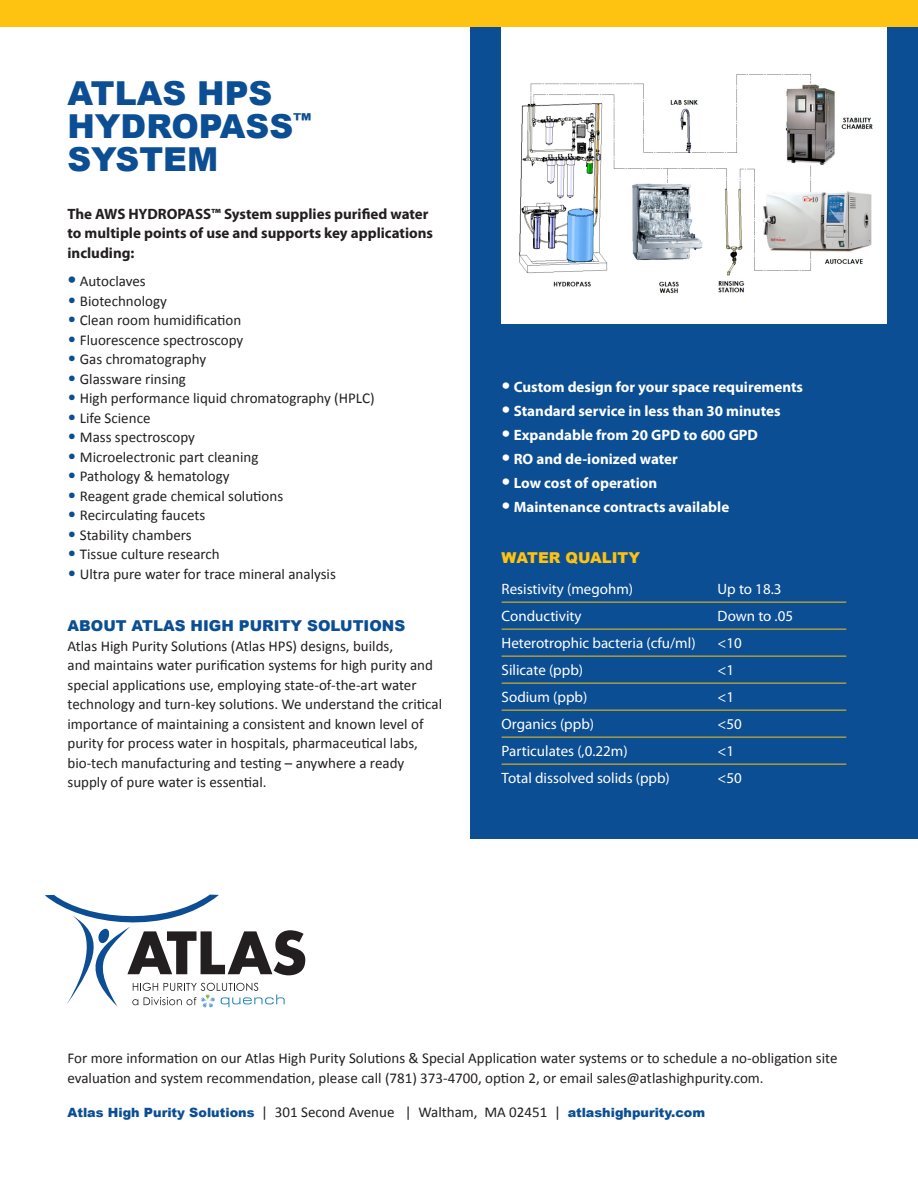
<style>
.page{position:relative;width:918px;height:1188px;background:#fff}
.page>*{position:absolute;margin:0;border:0;box-sizing:border-box;transform-origin:0 0}
.t1{font:900 33px/33px "Arial";color:#0b4e93}
.Body_Copy{font:15px/19.5px "Calibri";color:#231f20}
.t2{font:15px "Myriad Pro";color:#fff}
.t3{font:700 15px "Myriad Pro";color:#fff}
.Intro_Paragraph{font:700 15px/19.5px "Myriad Pro";color:#231f20}
.Intro_Paragraph-2{font:900 15px "Arial";color:#0b4e93}
.t4{font:900 15px "Arial";color:#fec210}
.t5{font:900 12.75px "Arial";color:#0b4e93}
.s1{font-family:"Helvetica Neue LT Std";font-weight:800;font-size:18px;color:#0b4e93}
.s2{font-size:18px;color:#0b4e93}
.s3{font-family:"Helvetica Neue LT Std";font-weight:800;font-size:18px}
.s4{font-family:"Calibri";font-weight:400;font-size:15px;color:#231f20}
</style>
<div class="page">
<div style="left:470px;top:27px;width:448px;height:812px;background:#0b4e93"></div>
<div style="left:0;top:0;width:918px;height:27px;background:#fec210"></div>
<div style="left:502px;top:27px;width:385px;height:296px;background:#fff"></div>
<img style="left:519px;top:74px;width:354px;height:219px">
<hr style="left:502px;top:602px;width:344px;height:1px;background:#fec210">
<hr style="left:502px;top:629px;width:344px;height:1px;background:#fec210">
<hr style="left:502px;top:656px;width:344px;height:1px;background:#fec210">
<hr style="left:502px;top:683px;width:344px;height:1px;background:#fec210">
<hr style="left:502px;top:710px;width:344px;height:1px;background:#fec210">
<hr style="left:502px;top:737px;width:344px;height:1px;background:#fec210">
<hr style="left:502px;top:764px;width:344px;height:1px;background:#fec210">
<svg style="left:45px;top:895px;width:260px;height:112px"></svg>
<p class="t1" style="left:68px;top:77px;width:246px">ATLAS HPS<br>HYDROPASS<sup>™<br></sup>SYSTEM</p>
<p class="Intro_Paragraph" style="left:68px;top:203px;width:367px">The AWS HYDROPASS™ System supplies purified water to multiple points of use and supports key applications including:</p>
<p class="Body_Copy" style="left:68px;top:271px;width:80px"><span class="s1">•</span> Autoclaves</p>
<p class="Body_Copy" style="left:68px;top:290px;width:101px"><span class="s2">•</span> Biotechnology</p>
<p class="Body_Copy" style="left:68px;top:310px;width:175px"><span class="s2">•</span> Clean room humidification</p>
<p class="Body_Copy" style="left:68px;top:329px;width:177px"><span class="s2">•</span> Fluorescence spectroscopy</p>
<p class="Body_Copy" style="left:68px;top:349px;width:140px"><span class="s2">•</span> Gas chromatography</p>
<p class="Body_Copy" style="left:68px;top:368px;width:120px"><span class="s2">•</span> Glassware rinsing</p>
<p class="Body_Copy" style="left:68px;top:388px;width:309px"><span class="s2">•</span> High performance liquid chromatography (HPLC)</p>
<p class="Body_Copy" style="left:68px;top:407px;width:84px"><span class="s2">•</span> Life Science</p>
<p class="Body_Copy" style="left:68px;top:427px;width:129px"><span class="s2">•</span> Mass spectroscopy</p>
<p class="Body_Copy" style="left:68px;top:446px;width:192px"><span class="s2">•</span> Microelectronic part cleaning</p>
<p class="Body_Copy" style="left:68px;top:466px;width:164px"><span class="s2">•</span> Pathology &amp; hematology</p>
<p class="Body_Copy" style="left:68px;top:485px;width:217px"><span class="s2">•</span> Reagent grade chemical solutions</p>
<p class="Body_Copy" style="left:68px;top:505px;width:139px"><span class="s2">•</span> Recirculating faucets</p>
<p class="Body_Copy" style="left:68px;top:524px;width:126px"><span class="s2">•</span> Stability chambers</p>
<p class="Body_Copy" style="left:68px;top:544px;width:154px"><span class="s2">•</span> Tissue culture research</p>
<p class="Body_Copy" style="left:68px;top:563px;width:270px"><span class="s2">•</span> Ultra pure water for trace mineral analysis</p>
<p class="Intro_Paragraph-2" style="left:68px;top:618px;width:339px">ABOUT ATLAS HIGH PURITY SOLUTIONS</p>
<p class="Body_Copy" style="left:68px;top:635px;width:376px">Atlas High Purity Solutions (Atlas HPS) designs, builds,<br>and maintains water purification systems for high purity and special applications use, employing state-of-the-art water technology and turn-key solutions. We understand the critical importance of maintaining a consistent and known level of purity for process water in hospitals, pharmaceutical labs, bio-tech manufacturing and testing – anywhere a ready supply of pure water is essential.</p>
<p class="t3" style="left:502px;top:377px;width:303px"><span class="s3">•</span> Custom design for your space requirements</p>
<p class="t3" style="left:502px;top:401px;width:280px"><span class="s3">•</span> Standard service in less than 30 minutes</p>
<p class="t3" style="left:502px;top:425px;width:258px"><span class="s3">•</span> Expandable from 20 GPD to 600 GPD</p>
<p class="t3" style="left:502px;top:449px;width:178px"><span class="s3">•</span> RO and de-ionized water</p>
<p class="t3" style="left:502px;top:473px;width:157px"><span class="s3">•</span> Low cost of operation</p>
<p class="t3" style="left:502px;top:497px;width:229px"><span class="s3">•</span> Maintenance contracts available</p>
<p class="t4" style="left:502px;top:549px;width:140px">WATER QUALITY</p>
<p class="t2" style="left:502px;top:580px;width:133px">Resistivity (megohm)</p>
<p class="t2" style="left:718px;top:580px;width:65px">Up to 18.3</p>
<p class="t2" style="left:502px;top:607px;width:82px">Conductivity</p>
<p class="t2" style="left:718px;top:607px;width:77px">Down to .05</p>
<p class="t2" style="left:502px;top:634px;width:195px">Heterotrophic bacteria (cfu/ml)</p>
<p class="t2" style="left:718px;top:634px;width:26px">&lt;10</p>
<p class="t2" style="left:502px;top:661px;width:83px">Silicate (ppb)</p>
<p class="t2" style="left:718px;top:661px;width:18px">&lt;1</p>
<p class="t2" style="left:502px;top:688px;width:87px">Sodium (ppb)</p>
<p class="t2" style="left:718px;top:688px;width:18px">&lt;1</p>
<p class="t2" style="left:502px;top:715px;width:94px">Organics (ppb)</p>
<p class="t2" style="left:718px;top:715px;width:26px">&lt;50</p>
<p class="t2" style="left:502px;top:742px;width:128px">Particulates (,0.22m)</p>
<p class="t2" style="left:718px;top:742px;width:18px">&lt;1</p>
<p class="t2" style="left:502px;top:769px;width:170px">Total dissolved solids (ppb)</p>
<p class="t2" style="left:718px;top:769px;width:26px">&lt;50</p>
<p class="Body_Copy" style="left:68px;top:1048px;width:771px">For more information on our Atlas High Purity Solutions &amp; Special Application water systems or to schedule a no-obligation site evaluation and system recommendation, please call (781) 373-4700, option 2, or email sales@atlashighpurity.com.</p>
<p class="t5" style="left:68px;top:1105px;width:639px">Atlas High Purity Solutions <span class="s4">| 301 Second Avenue | Waltham, MA 02451 |</span> atlashighpurity.com</p>
</div>
